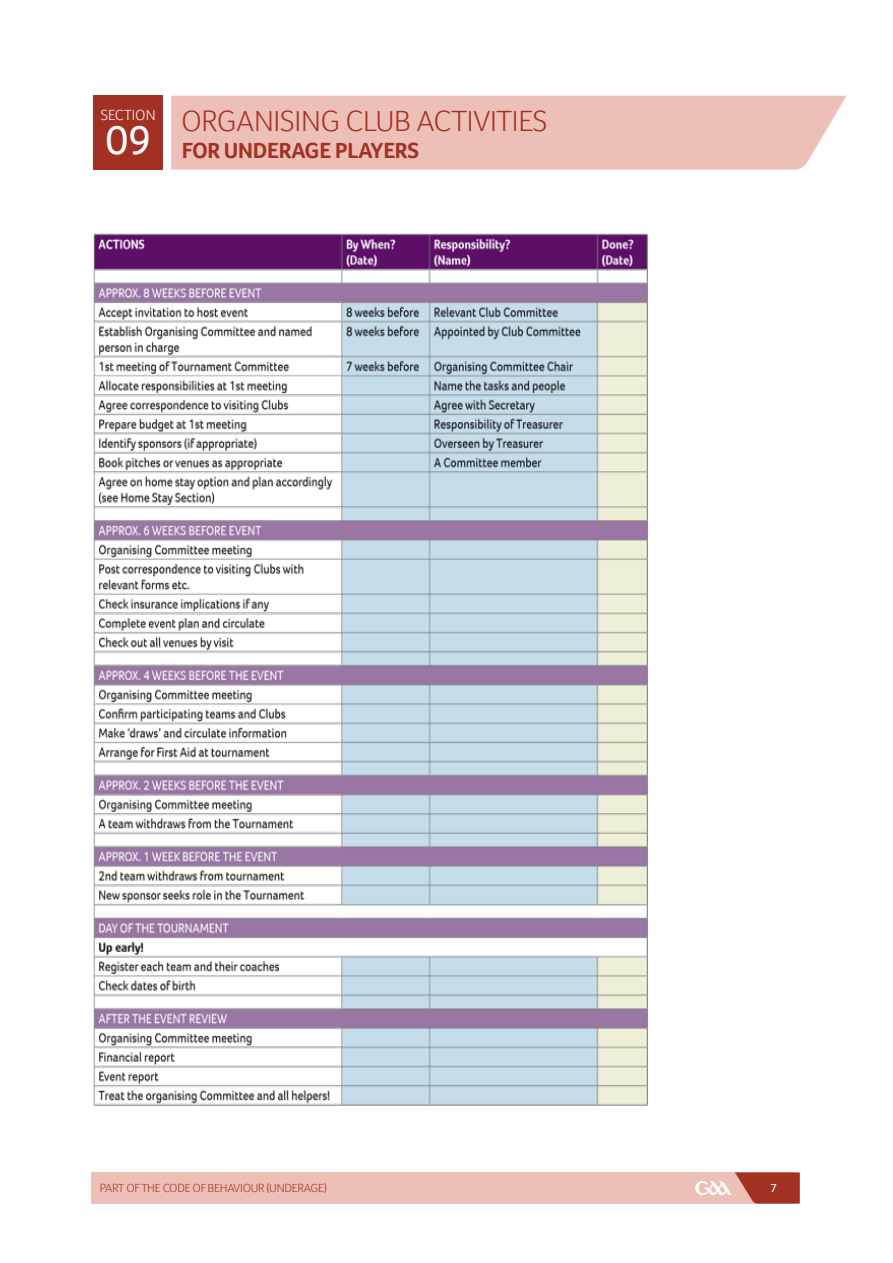
<style>
.page{position:relative;width:893px;height:1263px;background:#fff}
.page>*{position:absolute;margin:0;border:0;box-sizing:border-box;transform-origin:0 0}
.t1{font:42px "Foco";color:#fff}
.t2{font:300 30px "Foco";letter-spacing:-.01em;color:#a33123}
.t3{font:700 22.5px "Foco";letter-spacing:-.01em;color:#a33123}
.t4{font:300 15px "Foco";color:#fff}
.t5{font:300 12px "Foco";letter-spacing:-.02em;color:#a33123}
.t6{font:12px "Foco";color:#fff}
</style>
<div class="page">
<div style="left:91px;top:1172px;width:704px;height:31px;background:#edc0b7"></div>
<div style="left:171px;top:96px;width:676px;height:74px;background:#edc0b7"></div>
<div style="left:94px;top:96px;width:69px;height:74px;background:#a33123"></div>
<svg style="left:695px;top:1172px;width:105px;height:31px"></svg>
<img style="left:94px;top:234px;width:553px;height:871px">
<p class="t4" style="left:101px;top:105px;width:56px">SECTION</p>
<h1 class="t1" style="left:105px;top:112px;width:47px">09</h1>
<h2 class="t2" style="left:181px;top:101px;width:368px">ORGANISING CLUB ACTIVITIES</h2>
<h3 class="t3" style="left:182px;top:135px;width:239px">FOR UNDERAGE PLAYERS</h3>
<p class="t5" style="left:100px;top:1180px;width:228px">PART OF THE CODE OF BEHAVIOUR (UNDERAGE)</p>
<p class="t6" style="left:770px;top:1180px;width:8px">7</p>
</div>
